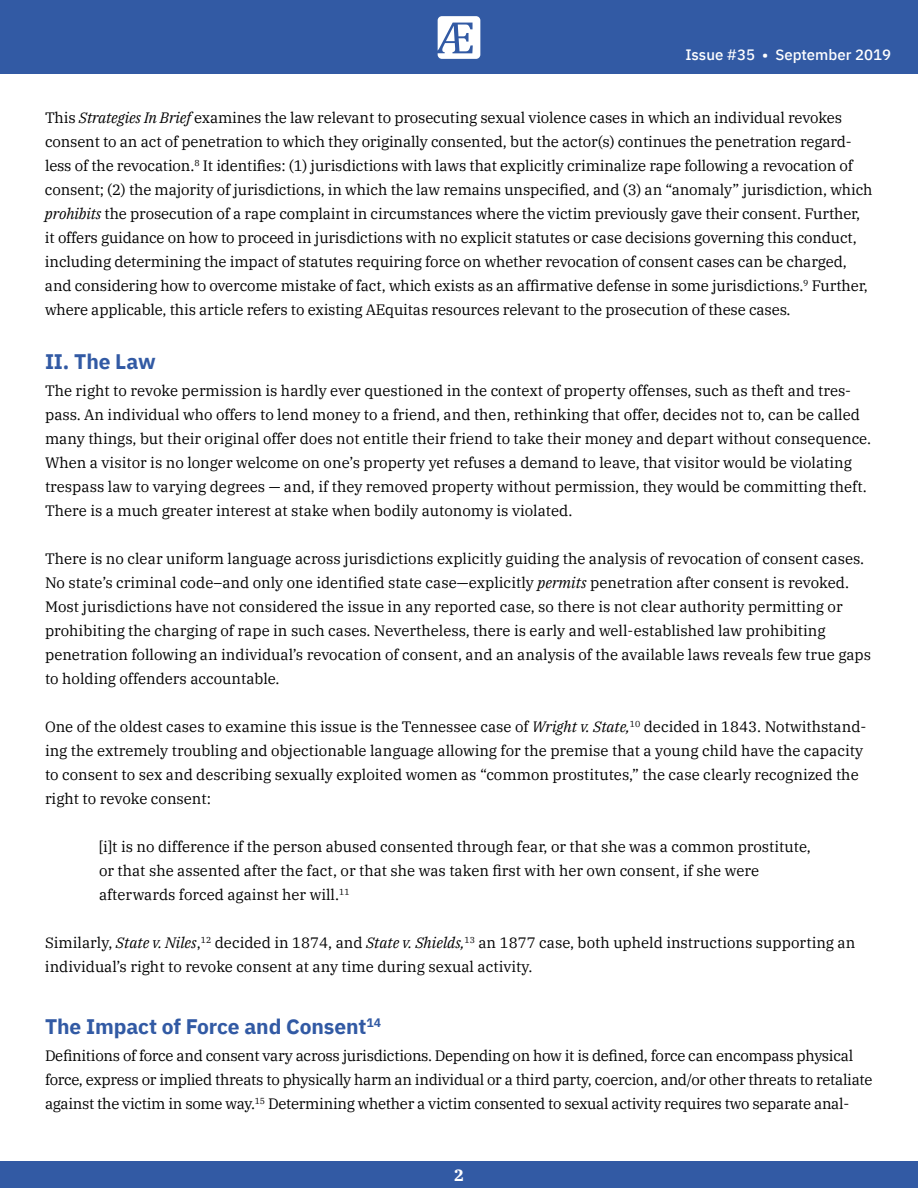
<style>
.page{position:relative;width:918px;height:1188px;background:#fff}
.page>*{position:absolute;margin:0;border:0;box-sizing:border-box;transform-origin:0 0}
.t1{font:700 21px "IBM Plex Sans";letter-spacing:-.005em;color:#325aa4}
.t2{font:700 16.5px "IBM Plex Serif";color:#fff}
.t3{font:15px/24px "IBM Plex Serif";color:#000}
.t4{font:15px/24px "IBM Plex Serif";letter-spacing:-.02em;color:#000}
.t5{font:500 15px "IBM Plex Sans";color:#fff}
.s1{font-style:italic}
</style>
<div class="page">
<div style="left:0;top:0;width:918px;height:74px;background:#325aa4"></div>
<div style="left:0;top:1161px;width:918px;height:27px;background:#325aa4"></div>
<svg style="left:438px;top:16px;width:42px;height:43px"></svg>
<p class="t5" style="left:685px;top:43px;width:207px">Issue #35 • September 2019</p>
<p class="t3" style="left:45px;top:105px;width:829px">This <span class="s1">Strategies In Brief</span> examines the law relevant to prosecuting sexual violence cases in which an individual revokes consent to an act of penetration to which they originally consented, but the actor(s) continues the penetration regard&shy;less of the revocation.<sup>8</sup> It identifies: (1) jurisdictions with laws that explicitly criminalize rape following a revocation of consent; (2) the majority of jurisdictions, in which the law remains unspecified, and (3) an “anomaly” jurisdiction, which <span class="s1">prohibits</span> the prosecution of a rape complaint in circumstances where the victim previously gave their consent. Further, it offers guidance on how to proceed in jurisdictions with no explicit statutes or case decisions governing this conduct, including determining the impact of statutes requiring force on whether revocation of consent cases can be charged, and considering how to overcome mistake of fact, which exists as an affirmative defense in some jurisdictions.<sup>9</sup> Further, where applicable, this article refers to existing AEquitas resources relevant to the prosecution of these cases.</p>
<h1 class="t1" style="left:45px;top:345px;width:112px">II. The Law</h1>
<p class="t3" style="left:45px;top:378px;width:828px">The right to revoke permission is hardly ever questioned in the context of property offenses, such as theft and tres&shy;pass. An individual who offers to lend money to a friend, and then, rethinking that offer, decides not to, can be called many things, but their original offer does not entitle their friend to take their money and depart without consequence.<br>When a visitor is no longer welcome on one’s property yet refuses a demand to leave, that visitor would be violating trespass law to varying degrees — and, if they removed property without permission, they would be committing theft.<br>There is a much greater interest at stake when bodily autonomy is violated.</p>
<p class="t3" style="left:45px;top:546px;width:828px">There is no clear uniform language across jurisdictions explicitly guiding the analysis of revocation of consent cases.<br>No state’s criminal code–and only one identified state case—explicitly <span class="s1">permits</span> penetration after consent is revoked.<br>Most jurisdictions have not considered the issue in any reported case, so there is not clear authority permitting or prohibiting the charging of rape in such cases. Nevertheless, there is early and well-established law prohibiting penetration following an individual’s revocation of consent, and an analysis of the available laws reveals few true gaps to holding offenders accountable.</p>
<p class="t3" style="left:45px;top:714px;width:823px">One of the oldest cases to examine this issue is the Tennessee case of <span class="s1">Wright v. State,</span><sup>10</sup> decided in 1843. Notwithstand&shy;ing the extremely troubling and objectionable language allowing for the premise that a young child have the capacity to consent to sex and describing sexually exploited women as “common prostitutes,” the case clearly recognized the right to revoke consent:</p>
<p class="t3" style="left:99px;top:834px;width:713px">[i]t is no difference if the person abused consented through fear, or that she was a common prostitute, or that she assented after the fact, or that she was taken first with her own consent, if she were afterwards forced against her will.<sup>11</sup></p>
<p class="t3" style="left:45px;top:930px;width:812px">Similarly, <span class="s1">State v. Niles</span>,<sup>12</sup> decided in 1874, and <span class="s1">State v. Shields,</span><sup>13</sup> an 1877 case, both upheld instructions supporting an individual’s right to revoke consent at any time during sexual activity.</p>
<h1 class="t1" style="left:45px;top:1010px;width:338px">The Impact of Force and Consent<sup>14</sup></h1>
<p class="t4" style="left:45px;top:1043px;width:829px">Definitions of force and consent vary across jurisdictions. Depending on how it is defined, force can encompass physical force, express or implied threats to physically harm an individual or a third party, coercion, and/or other threats to retaliate against the victim in some way.<sup>15</sup> Determining whether a victim consented to sexual activity requires two separate anal-</p>
<p class="t2" style="left:454px;top:1162px;width:11px">2</p>
</div>
